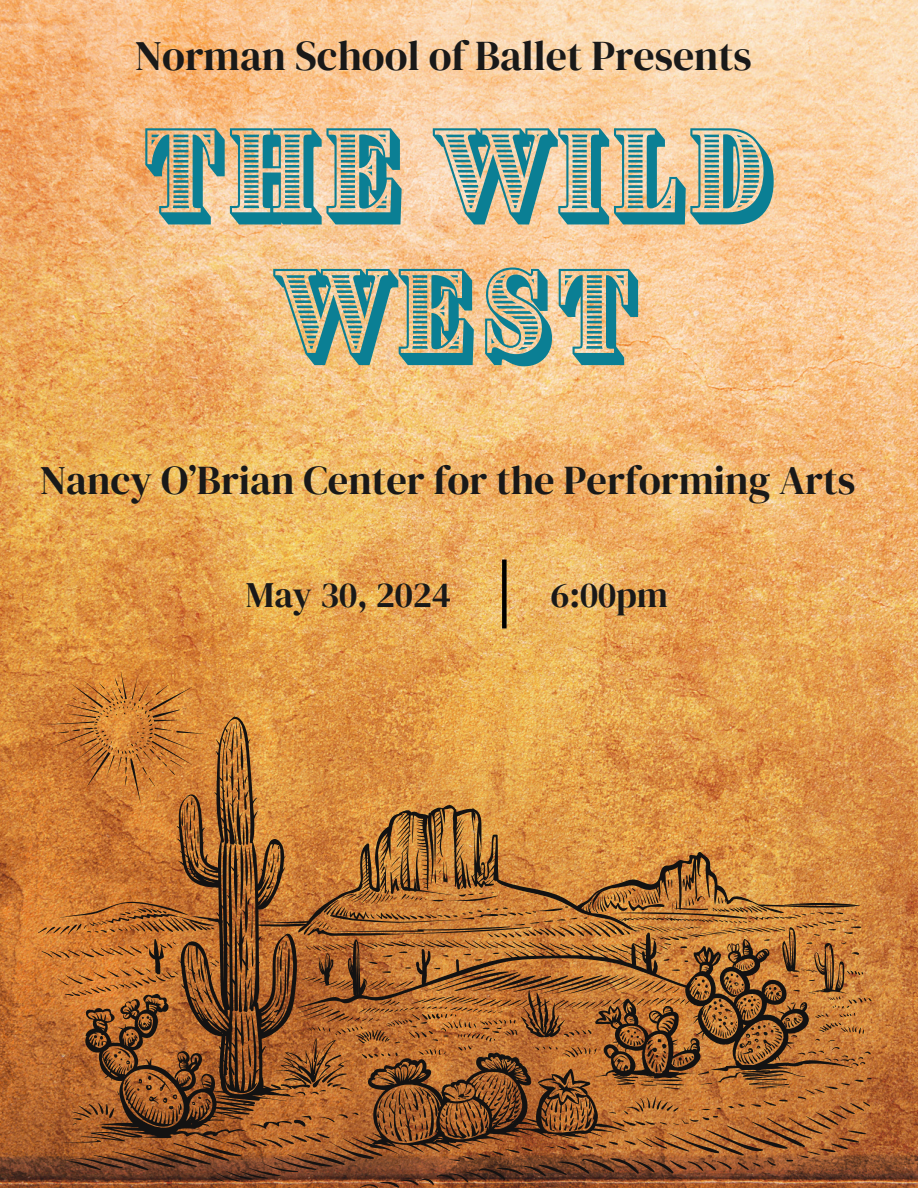
<style>
.page{position:relative;width:918px;height:1188px;background:#fff}
.page>*{position:absolute;margin:0;border:0;box-sizing:border-box;transform-origin:0 0}
.t1{font:100.5px/140.7px "Brim Narrow Combined 2";color:#0b7f94;text-align:center}
.t2{font:41.85px "DM Serif Display";color:#191919}
.t3{font:40.5px "DM Serif Display";color:#191919}
.t4{font:35.85px "DM Serif Display";color:#191919}
</style>
<div class="page">
<img style="left:0;top:0;width:918px;height:1188px">
<svg style="left:38px;top:716px;width:834px;height:472px;background:#ad6d33"></svg>
<svg style="left:41px;top:672px;width:163px;height:132px;background:#ca7d35"></svg>
<div style="left:502px;top:560px;width:5px;height:68px;background:#000"></div>
<h1 class="t2" style="left:135px;top:27px;width:619px">Norman School of Ballet Presents</h1>
<h2 class="t1" style="left:142px;top:107px;width:635px">THE WILD<br>WEST</h2>
<p class="t3" style="left:40px;top:452px;width:817px">Nancy O’Brian Center for the Performing Arts</p>
<h2 class="t4" style="left:246px;top:570px;width:207px">May 30, 2024</h2>
<p class="t4" style="left:551px;top:570px;width:119px">6:00pm</p>
</div>
